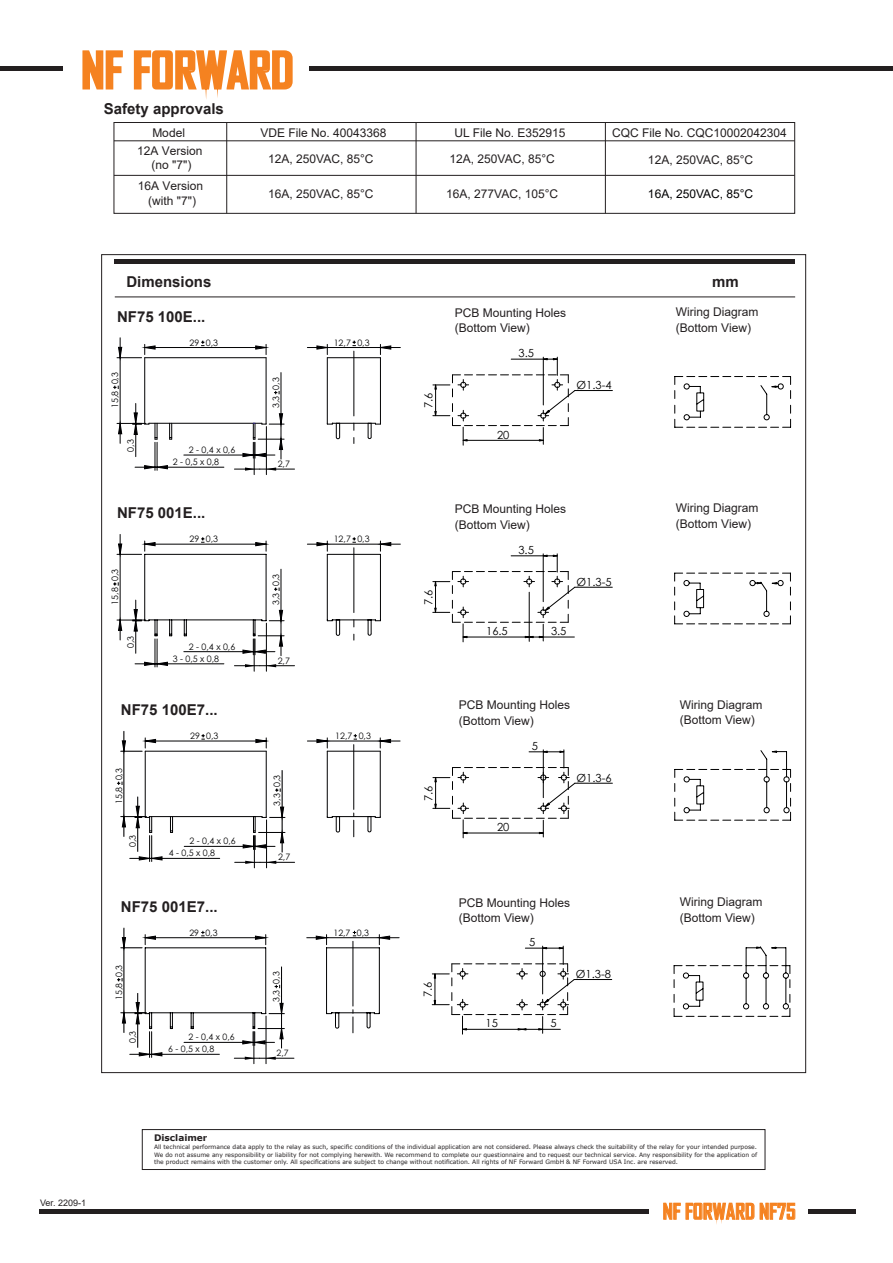
<style>
.page{position:relative;width:893px;height:1263px;background:#fff}
.page>*{position:absolute;margin:0;border:0;box-sizing:border-box;transform-origin:0 0}
.t1{font:700 48.45px "Agency FB";color:#f58220}
.t2{font:700 21px "Agency FB";color:#f58220}
.t3{font:700 15px "Arial";color:#231f20}
.t4{font:12px/15.6px "Arial";color:#231f20}
.t5{font:12px "Arial";color:#000002}
.t6{font:11.1px "Century Gothic";color:#000}
.t7{font:9px "Arial";color:#231f20}
.t8{font:700 9px "Verdana";color:#231f20}
.t9{font:8.85px "Century Gothic";color:#000002}
.t10{font:6px/7.4px "Verdana";color:#231f20;text-align:justify}
</style>
<div class="page">
<div style="left:114px;top:122px;width:681px;height:92px;border:1px solid #231f20"></div>
<hr style="left:226px;top:122px;width:1px;height:91px;background:#231f20">
<hr style="left:605px;top:122px;width:1px;height:91px;background:#231f20">
<hr style="left:114px;top:141px;width:681px;height:1px;background:#231f20">
<hr style="left:416px;top:122px;width:1px;height:91px;background:#231f20">
<hr style="left:114px;top:175px;width:681px;height:1px;background:#231f20">
<hr style="left:115px;top:259px;width:680px;height:4px;background:#231f20">
<hr style="left:115px;top:297px;width:680px;height:1px;background:#231f20">
<hr style="left:266px;top:427px;width:1px;height:48px;background:#000002">
<hr style="left:254px;top:442px;width:1px;height:33px;background:#000002">
<svg style="left:113px;top:338px;width:287px;height:133px"></svg>
<hr style="left:575px;top:390px;width:37px;height:1px;background:#000">
<svg style="left:433px;top:357px;width:142px;height:88px"></svg>
<svg style="left:674px;top:376px;width:117px;height:52px"></svg>
<hr style="left:266px;top:623px;width:1px;height:48px;background:#000002">
<hr style="left:254px;top:639px;width:1px;height:32px;background:#000002">
<svg style="left:113px;top:534px;width:287px;height:133px"></svg>
<hr style="left:575px;top:587px;width:37px;height:1px;background:#000">
<svg style="left:433px;top:554px;width:142px;height:88px"></svg>
<svg style="left:674px;top:572px;width:117px;height:53px"></svg>
<hr style="left:266px;top:820px;width:1px;height:48px;background:#000002">
<hr style="left:254px;top:835px;width:1px;height:33px;background:#000002">
<svg style="left:117px;top:731px;width:283px;height:133px"></svg>
<hr style="left:575px;top:783px;width:37px;height:1px;background:#000">
<svg style="left:433px;top:750px;width:142px;height:88px"></svg>
<svg style="left:674px;top:750px;width:117px;height:71px"></svg>
<svg style="left:673px;top:946px;width:118px;height:71px"></svg>
<hr style="left:574px;top:979px;width:38px;height:1px;background:#000">
<svg style="left:432px;top:946px;width:143px;height:88px"></svg>
<hr style="left:266px;top:1016px;width:1px;height:48px;background:#000002">
<hr style="left:254px;top:1032px;width:1px;height:32px;background:#000002">
<svg style="left:117px;top:928px;width:282px;height:132px"></svg>
<hr style="left:0;top:67px;width:62px;height:4px;background:#231f20">
<svg style="left:82px;top:50px;width:41px;height:40px"></svg>
<svg style="left:133px;top:50px;width:161px;height:107px"></svg>
<hr style="left:309px;top:67px;width:583px;height:4px;background:#231f20">
<hr style="left:39px;top:1209px;width:609px;height:4px;background:#231f20">
<hr style="left:809px;top:1209px;width:47px;height:4px;background:#231f20">
<svg style="left:663px;top:1202px;width:133px;height:21px"></svg>
<div style="left:142px;top:1129px;width:623px;height:41px;border:1px solid #231f20"></div>
<h1 class="t1" style="left:81px;top:40px;width:214px">NF FORWARD</h1>
<h3 class="t3" style="left:104px;top:98px;width:122px">Safety approvals</h3>
<h3 class="t4" style="left:152px;top:124px;width:34px">Model</h3>
<h3 class="t4" style="left:260px;top:125px;width:128px">VDE File No. 40043368</h3>
<h3 class="t4" style="left:454px;top:124px;width:112px">UL File No. E352915</h3>
<h3 class="t4" style="left:612px;top:125px;width:176px">CQC File No. CQC10002042304</h3>
<h3 class="t4" style="left:137px;top:143px;width:67px;line-height:14.4px;text-align:center">12A Version (no "7")</h3>
<h3 class="t4" style="left:268px;top:151px;width:107px">12A, 250VAC, 85°C</h3>
<h3 class="t4" style="left:450px;top:151px;width:107px">12A, 250VAC, 85°C</h3>
<h3 class="t4" style="left:648px;top:152px;width:107px">12A, 250VAC, 85°C</h3>
<h3 class="t4" style="left:138px;top:179px;width:67px;line-height:14.4px;text-align:center">16A Version (with "7")</h3>
<h3 class="t4" style="left:268px;top:186px;width:107px">16A, 250VAC, 85°C</h3>
<h3 class="t4" style="left:446px;top:186px;width:113px">16A, 277VAC, 105°C</h3>
<h3 class="t5" style="left:648px;top:186px;width:107px">16A, 250VAC, 85°C</h3>
<h3 class="t3" style="left:126px;top:271px;width:87px">Dimensions</h3>
<h3 class="t3" style="left:712px;top:271px;width:28px">mm</h3>
<h3 class="t3" style="left:117px;top:306px;width:90px">NF75 100E...</h3>
<h3 class="t4" style="left:455px;top:304px;width:113px">PCB Mounting Holes (Bottom View)</h3>
<h3 class="t4" style="left:676px;top:304px;width:84px">Wiring Diagram (Bottom View)</h3>
<h3 class="t9" style="left:109px;top:408px;width:37px;rotate:-90deg">15,8 0,3</h3>
<h3 class="t9" style="left:124px;top:452px;width:14px;rotate:-90deg">0,3</h3>
<h3 class="t9" style="left:190px;top:336px;width:30px">29 0,3</h3>
<h3 class="t9" style="left:189px;top:444px;width:48px">2 - 0,4 x 0,6</h3>
<h3 class="t9" style="left:173px;top:456px;width:48px">2 - 0,5 x 0,8</h3>
<h3 class="t9" style="left:270px;top:408px;width:32px;rotate:-90deg">3,3 0,3</h3>
<h3 class="t9" style="left:278px;top:458px;width:14px">2,7</h3>
<h3 class="t9" style="left:334px;top:336px;width:37px">12,7 0,3</h3>
<h3 class="t6" style="left:421px;top:408px;width:17px;rotate:-90deg">7.6</h3>
<h3 class="t6" style="left:518px;top:346px;width:17px">3.5</h3>
<h3 class="t6" style="left:497px;top:427px;width:14px">20</h3>
<h3 class="t6" style="left:577px;top:377px;width:37px">Ø1.3-4</h3>
<h3 class="t3" style="left:117px;top:503px;width:90px">NF75 001E...</h3>
<h3 class="t4" style="left:455px;top:501px;width:113px">PCB Mounting Holes (Bottom View)</h3>
<h3 class="t4" style="left:676px;top:500px;width:84px">Wiring Diagram (Bottom View)</h3>
<h3 class="t9" style="left:190px;top:533px;width:30px">29 0,3</h3>
<h3 class="t9" style="left:109px;top:605px;width:37px;rotate:-90deg">15,8 0,3</h3>
<h3 class="t9" style="left:124px;top:648px;width:14px;rotate:-90deg">0,3</h3>
<h3 class="t9" style="left:334px;top:533px;width:37px">12,7 0,3</h3>
<h3 class="t6" style="left:518px;top:542px;width:17px">3.5</h3>
<h3 class="t9" style="left:270px;top:605px;width:32px;rotate:-90deg">3,3 0,3</h3>
<h3 class="t6" style="left:576px;top:574px;width:37px">Ø1.3-5</h3>
<h3 class="t6" style="left:421px;top:605px;width:17px;rotate:-90deg">7.6</h3>
<h3 class="t6" style="left:486px;top:623px;width:23px">16.5</h3>
<h3 class="t6" style="left:551px;top:623px;width:17px">3.5</h3>
<h3 class="t9" style="left:189px;top:640px;width:48px">2 - 0,4 x 0,6</h3>
<h3 class="t9" style="left:173px;top:652px;width:48px">3 - 0,5 x 0,8</h3>
<h3 class="t9" style="left:278px;top:654px;width:14px">2,7</h3>
<h3 class="t3" style="left:121px;top:699px;width:98px">NF75 100E7...</h3>
<h3 class="t4" style="left:459px;top:697px;width:113px">PCB Mounting Holes (Bottom View)</h3>
<h3 class="t4" style="left:680px;top:697px;width:84px">Wiring Diagram (Bottom View)</h3>
<h3 class="t6" style="left:532px;top:738px;width:8px">5</h3>
<h3 class="t9" style="left:335px;top:730px;width:37px">12,7 0,3</h3>
<h3 class="t9" style="left:190px;top:730px;width:30px">29 0,3</h3>
<h3 class="t9" style="left:113px;top:804px;width:37px;rotate:-90deg">15,8 0,3</h3>
<h3 class="t9" style="left:126px;top:847px;width:14px;rotate:-90deg">0,3</h3>
<h3 class="t9" style="left:189px;top:835px;width:48px">2 - 0,4 x 0,6</h3>
<h3 class="t9" style="left:169px;top:847px;width:48px">4 - 0,5 x 0,8</h3>
<h3 class="t9" style="left:271px;top:806px;width:32px;rotate:-90deg">3,3 0,3</h3>
<h3 class="t9" style="left:278px;top:851px;width:14px">2,7</h3>
<h3 class="t6" style="left:421px;top:801px;width:17px;rotate:-90deg">7.6</h3>
<h3 class="t6" style="left:497px;top:819px;width:14px">20</h3>
<h3 class="t6" style="left:577px;top:770px;width:37px">Ø1.3-6</h3>
<h3 class="t3" style="left:121px;top:896px;width:98px">NF75 001E7...</h3>
<h3 class="t4" style="left:459px;top:894px;width:113px">PCB Mounting Holes (Bottom View)</h3>
<h3 class="t4" style="left:680px;top:894px;width:84px">Wiring Diagram (Bottom View)</h3>
<h3 class="t7" style="left:40px;top:1197px;width:48px">Ver. 2209-1</h3>
<h3 class="t9" style="left:113px;top:1000px;width:37px;rotate:-90deg">15,8 0,3</h3>
<h3 class="t9" style="left:126px;top:1043px;width:14px;rotate:-90deg">0,3</h3>
<h3 class="t9" style="left:189px;top:926px;width:30px">29 0,3</h3>
<h3 class="t9" style="left:189px;top:1031px;width:48px">2 - 0,4 x 0,6</h3>
<h3 class="t9" style="left:168px;top:1043px;width:48px">6 - 0,5 x 0,8</h3>
<h3 class="t9" style="left:270px;top:1002px;width:32px;rotate:-90deg">3,3 0,3</h3>
<h3 class="t9" style="left:277px;top:1047px;width:14px">2,7</h3>
<h3 class="t9" style="left:333px;top:926px;width:37px">12,7 0,3</h3>
<h3 class="t6" style="left:420px;top:997px;width:17px;rotate:-90deg">7.6</h3>
<h3 class="t6" style="left:486px;top:1015px;width:14px">15</h3>
<h3 class="t6" style="left:529px;top:934px;width:8px">5</h3>
<h3 class="t6" style="left:550px;top:1016px;width:8px">5</h3>
<h3 class="t6" style="left:576px;top:966px;width:37px">Ø1.3-8</h3>
<h3 class="t8" style="left:154px;top:1132px;width:55px">Disclaimer</h3>
<p class="t10" style="left:154px;top:1143px;width:605px">All technical performance data apply to the relay as such, specific conditions of the individual application are not considered. Please always check the suitability of the relay for your intended purpose.<br>We do not assume any responsibility or liability for not complying herewith. We recommend to complete our questionnaire and to request our technical service. Any responsibility for the application of the product remains with the customer only. All specifications are subject to change without notification. All rights of NF Forward GmbH &amp; NF Forward USA Inc. are reserved.</p>
<h2 class="t2" style="left:663px;top:1198px;width:134px">NF FORWARD NF75</h2>
</div>
